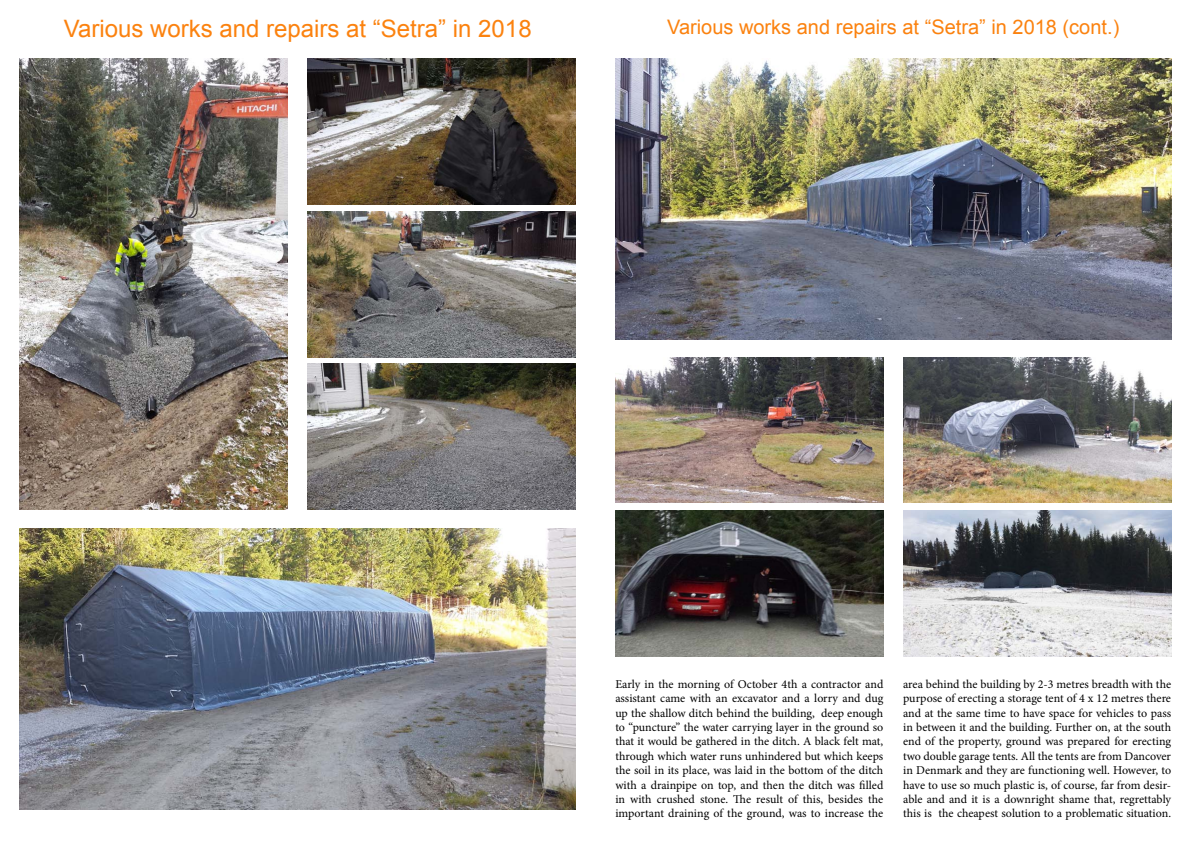
<style>
.page{position:relative;width:1191px;height:842px;background:#fff}
.page>*{position:absolute;margin:0;border:0;box-sizing:border-box;transform-origin:0 0}
.t1{font:24px "Arial";color:#fb820f}
.t2{font:20px "Arial";color:#fb820f}
.t3{font:12px/14.4px "Minion Pro";letter-spacing:-.005em;color:#000;text-align:justify}
</style>
<div class="page">
<img style="left:20px;top:59px;width:268px;height:451px">
<img style="left:308px;top:59px;width:267px;height:146px">
<img style="left:308px;top:211px;width:267px;height:146px">
<img style="left:308px;top:364px;width:267px;height:146px">
<img style="left:20px;top:529px;width:555px;height:280px">
<img style="left:615px;top:59px;width:556px;height:280px">
<img style="left:615px;top:358px;width:268px;height:144px">
<img style="left:903px;top:358px;width:268px;height:144px">
<img style="left:615px;top:510px;width:268px;height:146px">
<img style="left:903px;top:510px;width:268px;height:146px">
<h1 class="t1" style="left:64px;top:13px;width:469px">Various works and repairs at “Setra” in 2018</h1>
<h2 class="t2" style="left:667px;top:14px;width:454px">Various works and repairs at “Setra” in 2018 (cont.)</h2>
<p class="t3" style="left:615px;top:677px;width:269px">Early in the morning of October 4th a contractor and assistant came with an excavator and a lorry and dug up the shallow ditch behind the building, deep enough to “puncture” the water carrying layer in the ground so that it would be gathered in the ditch. A black felt mat, through which water runs unhindered but which keeps the soil in its place, was laid in the bottom of the ditch with a drainpipe on top, and then the ditch was filled in with crushed stone. The result of this, besides the important draining of the ground, was to increase the</p>
<p class="t3" style="left:903px;top:677px;width:269px">area behind the building by 2-3 metres breadth with the purpose of erecting a storage tent of 4 x 12 metres there and at the same time to have space for vehicles to pass in between it and the building. Further on, at the south end of the property, ground was prepared for erecting two double garage tents. All the tents are from Dancover in Denmark and they are functioning well. However, to have to use so much plastic is, of course, far from desir&shy;able and and it is a downright shame that, regrettably this is the cheapest solution to a problematic situation.</p>
</div>
